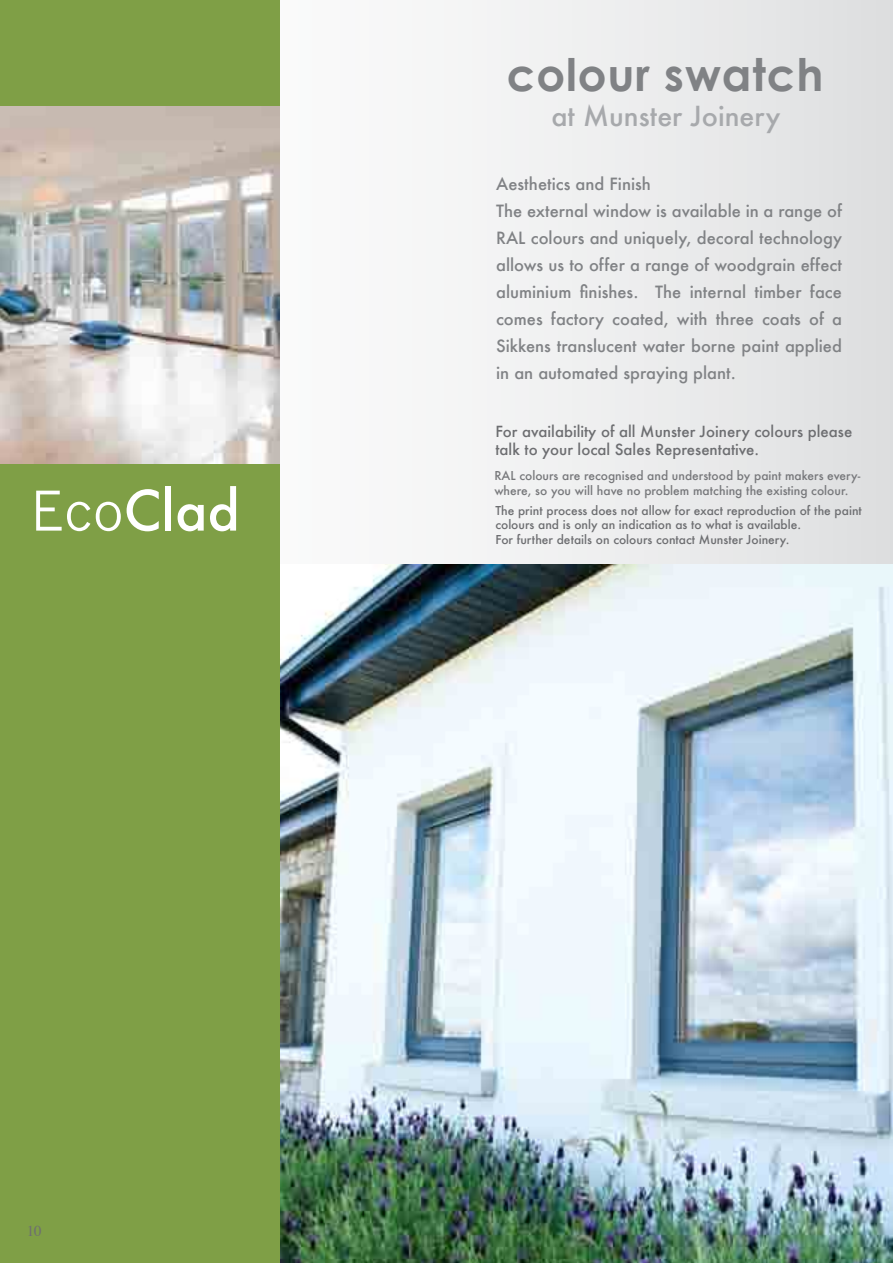
<style>
.page{position:relative;width:893px;height:1263px;background:#fff}
.page>*{position:absolute;margin:0;border:0;box-sizing:border-box;transform-origin:0 0}
.t1{font:500 54px "Futura";color:#fff}
.t2{font:700 45px "Century Gothic";letter-spacing:.02em;color:#808285}
.t3{font:500 27px "Futura";color:#a7a9ac}
.t4{font:500 16.5px/27px "Futura";color:#808285}
.t5{font:500 15px/18px "Futura";color:#6d6e71}
.t6{font:15px "Times";color:#6d6e71}
.t7{font:500 12px/14.4px "Futura";color:#6d6e71}
.t8{font:500 12px/14.4px "Futura";color:#77787b}
.s1{font-family:"News Gothic";font-weight:400}
</style>
<div class="page">
<svg style="left:279px;top:0;width:613px;height:565px"></svg>
<hr style="left:892px;top:0;width:1px;height:1263px;background:#dcddde">
<img style="left:279px;top:565px;width:614px;height:698px">
<div style="left:0;top:0;width:279px;height:1263px;background:#7f9f46"></div>
<img style="left:0;top:106px;width:279px;height:357px">
<h1 class="t1" style="left:30px;top:473px;width:211px"><span class="s1">Eco</span>Clad</h1>
<h2 class="t2" style="left:507px;top:47px;width:318px">colour swatch</h2>
<h3 class="t3" style="left:551px;top:97px;width:231px">at Munster Joinery</h3>
<p class="t4" style="left:496px;top:170px;width:347px">Aesthetics and Finish<br>The external window is available in a range of RAL colours and uniquely, decoral technology allows us to offer a range of woodgrain effect aluminium finishes. The internal timber face comes factory coated, with three coats of a Sikkens translucent water borne paint applied in an automated spraying plant.</p>
<p class="t5" style="left:495px;top:423px;width:358px">For availability of all Munster Joinery colours please talk to your local Sales Representative.</p>
<p class="t8" style="left:494px;top:468px;width:368px">RAL colours are recognised and understood by paint makers every&shy;where, so you will have no problem matching the existing colour.</p>
<p class="t7" style="left:495px;top:503px;width:368px">The print process does not allow for exact reproduction of the paint colours and is only an indication as to what is available.<br>For further details on colours contact Munster Joinery.</p>
<p class="t6" style="left:27px;top:1217px;width:16px">10</p>
</div>
